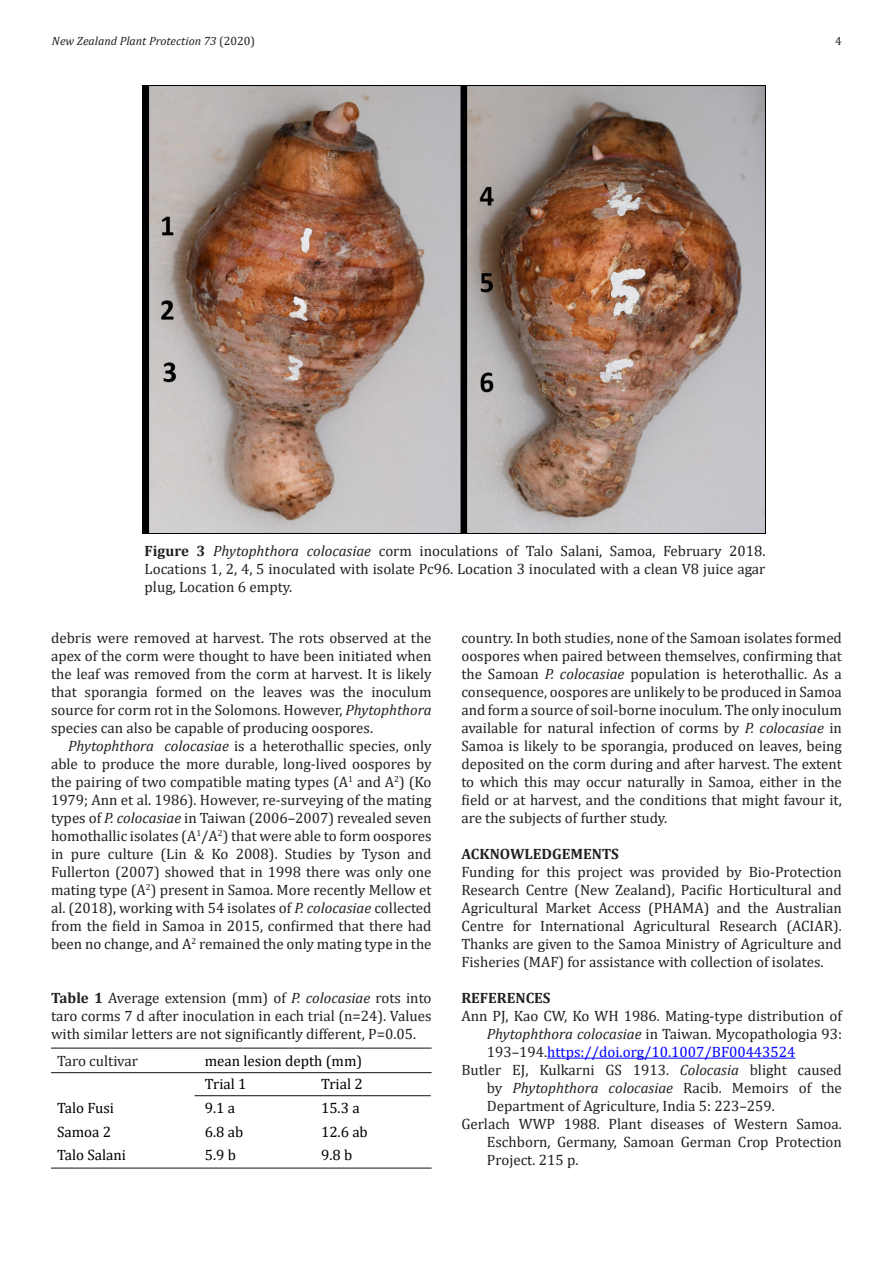
<style>
.page{position:relative;width:893px;height:1263px;background:#fff}
.page>*{position:absolute;margin:0;border:0;box-sizing:border-box;transform-origin:0 0}
.EndNote_Bibliography{font:15px/18px "Cambria";color:#231f20;text-align:justify}
.t1{font:15px "Cambria";color:#000}
.t2{font:700 15px "Cambria";color:#231f20}
.t3{font:italic 12px "Cambria";color:#231f20}
.t4{font:12px "Cambria";color:#231f20}
.s1{font-style:normal}
.s2{font-weight:700}
.s3{font-style:italic}
.s4{color:#00f}
</style>
<div class="page">
<hr style="left:547px;top:1058px;width:248px;height:1px;background:#00f">
<img style="left:142px;top:85px;width:623px;height:449px">
<hr style="left:51px;top:1047px;width:381px;height:2px;background:#231f20">
<hr style="left:51px;top:1072px;width:381px;height:1px;background:#231f20">
<hr style="left:51px;top:1167px;width:381px;height:1px;background:#231f20">
<hr style="left:195px;top:1095px;width:236px;height:1px;background:#231f20">
<p class="t3" style="left:52px;top:32px;width:204px">New Zealand Plant Protection 73 <span class="s1">(2020)</span></p>
<p class="t4" style="left:835px;top:34px;width:8px">4</p>
<p class="EndNote_Bibliography" style="left:145px;top:542px;width:622px"><span class="s2">Figure 3</span> <span class="s3">Phytophthora colocasiae</span> corm inoculations of Talo Salani, Samoa, February 2018.<br>Locations 1, 2, 4, 5 inoculated with isolate Pc96. Location 3 inoculated with a clean V8 juice agar plug, Location 6 empty.</p>
<p class="EndNote_Bibliography" style="left:51px;top:629px;width:382px">debris were removed at harvest. The rots observed at the apex of the corm were thought to have been initiated when the leaf was removed from the corm at harvest. It is likely that sporangia formed on the leaves was the inoculum source for corm rot in the Solomons. However, <span class="s3">Phytophthora </span>species can also be capable of producing oospores.</p>
<p class="EndNote_Bibliography" style="left:51px;top:737px;width:382px;text-indent:17px"><span class="s3">Phytophthora colocasiae</span> is a heterothallic species, only able to produce the more durable, long-lived oospores by the pairing of two compatible mating types (A<sup>1</sup> and A<sup>2</sup>) (Ko 1979; Ann et al. 1986). However, re-surveying of the mating types of <span class="s3">P. colocasiae</span> in Taiwan (2006–2007) revealed seven homothallic isolates (A<sup>1</sup>/A<sup>2</sup>) that were able to form oospores in pure culture (Lin &amp; Ko 2008). Studies by Tyson and Fullerton (2007) showed that in 1998 there was only one mating type (A<sup>2</sup>) present in Samoa. More recently Mellow et al. (2018), working with 54 isolates of <span class="s3">P. colocasiae</span> collected from the field in Samoa in 2015, confirmed that there had been no change, and A<sup>2</sup> remained the only mating type in the</p>
<p class="EndNote_Bibliography" style="left:51px;top:989px;width:382px"><span class="s2">Table 1</span> Average extension (mm) of <span class="s3">P. colocasiae</span> rots into taro corms 7 d after inoculation in each trial (n=24). Values with similar letters are not significantly different, P=0.05.</p>
<p class="EndNote_Bibliography" style="left:57px;top:1051px;width:82px">Taro cultivar</p>
<p class="t1" style="left:205px;top:1052px;width:159px">mean lesion depth (mm)</p>
<p class="t1" style="left:205px;top:1075px;width:43px">Trial 1</p>
<p class="t1" style="left:321px;top:1075px;width:43px">Trial 2</p>
<p class="t1" style="left:57px;top:1099px;width:59px">Talo Fusi</p>
<p class="t1" style="left:205px;top:1099px;width:32px">9.1 a</p>
<p class="t1" style="left:321px;top:1099px;width:40px">15.3 a</p>
<p class="t1" style="left:57px;top:1123px;width:56px">Samoa 2</p>
<p class="t1" style="left:205px;top:1123px;width:40px">6.8 ab</p>
<p class="t1" style="left:321px;top:1123px;width:48px">12.6 ab</p>
<p class="t1" style="left:57px;top:1146px;width:71px">Talo Salani</p>
<p class="t1" style="left:205px;top:1146px;width:33px">5.9 b</p>
<p class="t1" style="left:321px;top:1146px;width:33px">9.8 b</p>
<p class="EndNote_Bibliography" style="left:461px;top:629px;width:382px">country. In both studies, none of the Samoan isolates formed oospores when paired between themselves, confirming that the Samoan <span class="s3">P. colocasiae</span> population is heterothallic. As a consequence, oospores are unlikely to be produced in Samoa and form a source of soil-borne inoculum. The only inoculum available for natural infection of corms by <span class="s3">P. colocasiae</span> in Samoa is likely to be sporangia, produced on leaves, being deposited on the corm during and after harvest. The extent to which this may occur naturally in Samoa, either in the field or at harvest, and the conditions that might favour it, are the subjects of further study.</p>
<p class="t2" style="left:461px;top:843px;width:159px">ACKNOWLEDGEMENTS</p>
<p class="EndNote_Bibliography" style="left:461px;top:863px;width:382px">Funding for this project was provided by Bio-Protection Research Centre (New Zealand), Pacific Horticultural and Agricultural Market Access (PHAMA) and the Australian Centre for International Agricultural Research (ACIAR).<br>Thanks are given to the Samoa Ministry of Agriculture and Fisheries (MAF) for assistance with collection of isolates.</p>
<p class="t2" style="left:461px;top:987px;width:91px">REFERENCES</p>
<p class="EndNote_Bibliography" style="left:487px;top:1007px;width:357px;text-indent:-26px">Ann PJ, Kao CW, Ko WH 1986. Mating-type distribution of <span class="s3">Phytophthora colocasiae</span> in Taiwan. Mycopathologia 93:<br>193–194.<span class="s4">https://doi.org/10.1007/BF00443524</span></p>
<p class="EndNote_Bibliography" style="left:487px;top:1061px;width:357px;text-indent:-26px">Butler EJ, Kulkarni GS 1913. <span class="s3">Colocasia</span> blight caused by <span class="s3">Phytophthora colocasiae</span> Racib. Memoirs of the Department of Agriculture, India 5: 223–259.</p>
<p class="EndNote_Bibliography" style="left:487px;top:1115px;width:357px;text-indent:-26px">Gerlach WWP 1988. Plant diseases of Western Samoa.<br>Eschborn, Germany, Samoan German Crop Protection Project. 215 p.</p>
</div>
